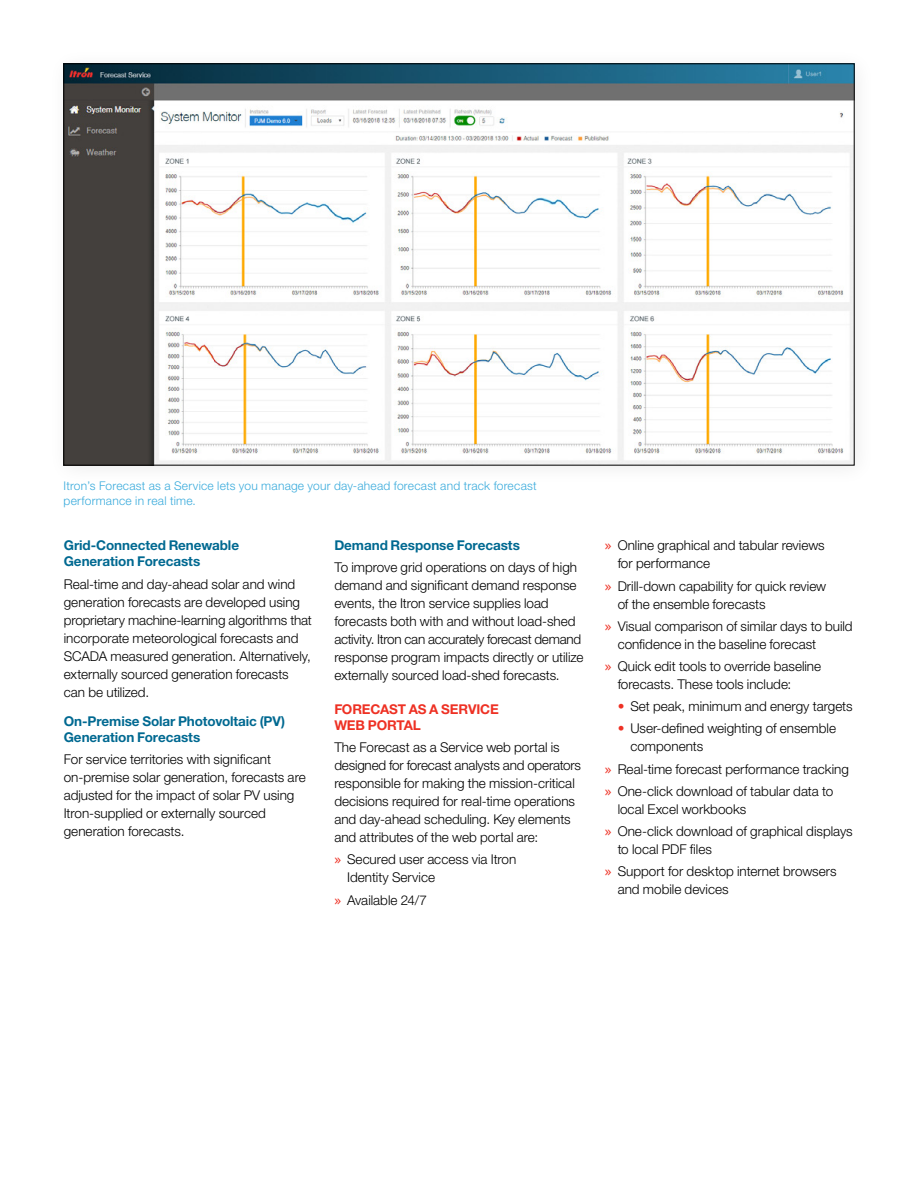
<style>
.page{position:relative;width:918px;height:1188px;background:#fff}
.page>*{position:absolute;margin:0;border:0;box-sizing:border-box;transform-origin:0 0}
.t1{font:300 13.5px/18px "Helvetica Neue LT Std";color:#000}
.t2{font:700 13.5px/16.2px "Helvetica Neue LT Std";letter-spacing:-.005em;color:#006991}
.t3{font:700 13.5px/16.2px "Helvetica Neue LT Std";letter-spacing:-.01em;color:#ee3124}
.t4{font:300 12px/14.4px "Helvetica Neue LT Std";letter-spacing:.02em;color:#3aabdc}
.s1{font-family:"Lucida Grande";font-weight:400;color:#ee3124}
.s2{font-weight:700;color:#ee3124}
</style>
<div class="page">
<img style="left:66px;top:66px;width:786px;height:397px">
<p class="t4" style="left:64px;top:479px;width:475px">Itron’s Forecast as a Service lets you manage your day-ahead forecast and track forecast performance in real time.</p>
<p class="t2" style="left:64px;top:537px;width:177px">Grid-Connected Renewable<br>Generation Forecasts</p>
<p class="t1" style="left:64px;top:575px;width:250px">Real-time and day-ahead solar and wind generation forecasts are developed using proprietary machine-learning algorithms that incorporate meteorological forecasts and SCADA measured generation. Alternatively, externally sourced generation forecasts can be utilized.</p>
<p class="t2" style="left:64px;top:712px;width:223px">On-Premise Solar Photovoltaic (PV)<br>Generation Forecasts</p>
<p class="t1" style="left:64px;top:750px;width:244px">For service territories with significant on-premise solar generation, forecasts are adjusted for the impact of solar PV using Itron-supplied or externally sourced generation forecasts.</p>
<p class="t2" style="left:334px;top:537px;width:187px">Demand Response Forecasts</p>
<p class="t1" style="left:334px;top:558px;width:251px">To improve grid operations on days of high demand and significant demand response events, the Itron service supplies load forecasts both with and without load-shed activity. Itron can accurately forecast demand response program impacts directly or utilize externally sourced load-shed forecasts.</p>
<p class="t3" style="left:334px;top:700px;width:166px">FORECAST AS A SERVICE<br>WEB PORTAL</p>
<p class="t1" style="left:334px;top:738px;width:248px">The Forecast as a Service web portal is designed for forecast analysts and operators responsible for making the mission-critical decisions required for real-time operations and day-ahead scheduling. Key elements and attributes of the web portal are:</p>
<p class="t1" style="left:347px;top:850px;width:171px;text-indent:-13px"><span class="s1">»</span> Secured user access via Itron<br>Identity Service</p>
<p class="t1" style="left:334px;top:890px;width:94px"><span class="s1">»</span> Available 24/7</p>
<p class="t1" style="left:618px;top:536px;width:209px;text-indent:-13px"><span class="s1">»</span> Online graphical and tabular reviews for performance</p>
<p class="t1" style="left:618px;top:576px;width:210px;text-indent:-13px"><span class="s1">»</span> Drill-down capability for quick review of the ensemble forecasts</p>
<p class="t1" style="left:618px;top:617px;width:237px;text-indent:-13px"><span class="s1">»</span> Visual comparison of similar days to build confidence in the baseline forecast</p>
<p class="t1" style="left:618px;top:657px;width:205px;text-indent:-13px"><span class="s1">»</span> Quick edit tools to override baseline forecasts. These tools include:</p>
<p class="t1" style="left:618px;top:697px;width:237px"><span class="s2">•</span> Set peak, minimum and energy targets</p>
<p class="t1" style="left:630px;top:719px;width:207px;text-indent:-13px"><span class="s2">•</span> User-defined weighting of ensemble components</p>
<p class="t1" style="left:605px;top:758px;width:245px;line-height:22.2px"><span class="s1">»</span> Real-time forecast performance tracking <span class="s1">»</span> One-click download of tabular data to</p>
<p class="t1" style="left:605px;top:798px;width:249px;line-height:22.2px;text-indent:13px">local Excel workbooks<br><span class="s1">»</span> One-click download of graphical displays</p>
<p class="t1" style="left:605px;top:838px;width:233px;line-height:22.2px;text-indent:13px">to local PDF files<br><span class="s1">»</span> Support for desktop internet browsers</p>
<p class="t1" style="left:618px;top:880px;width:112px">and mobile devices</p>
</div>
